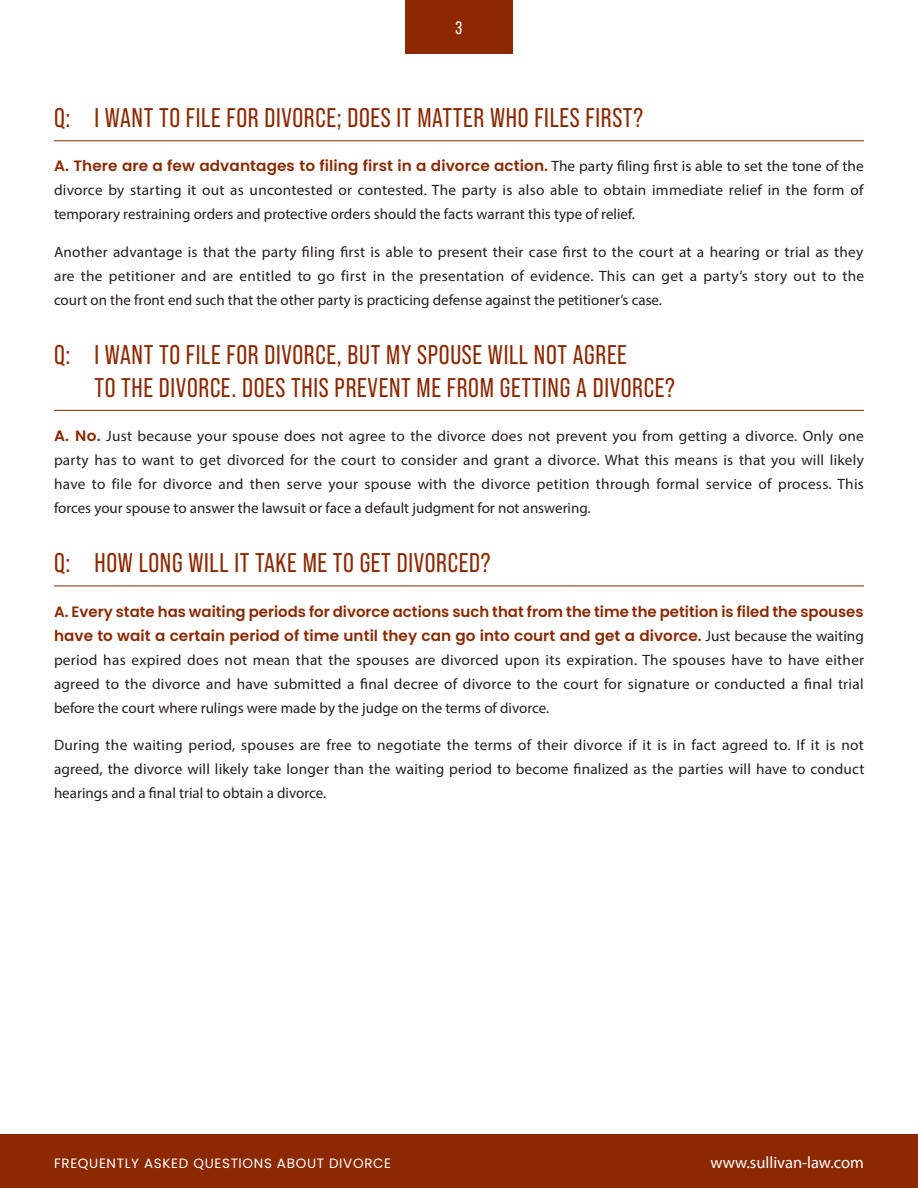
<style>
.page{position:relative;width:918px;height:1188px;background:#fff}
.page>*{position:absolute;margin:0;border:0;box-sizing:border-box;transform-origin:0 0}
.t1{font:27px/32.4px "Bebas Neue Pro";letter-spacing:.025em;color:#8d2902}
.t2{font:18px "Bebas Neue Pro";color:#fff}
.t3{font:16.5px "Myriad Pro";color:#fff}
.t4{font:15px/24px "Myriad Pro";color:#231f20;text-align:justify}
.t5{font:600 15px/24px "Poppins";letter-spacing:.005em;color:#8d2902}
.t6{font:13.5px "Poppins";letter-spacing:.05em;color:#fff}
.s1{font-family:"Myriad Pro";font-weight:400;color:#231f20}
.s2{font-family:"Poppins";font-weight:600;color:#8d2902}
</style>
<div class="page">
<div style="left:405px;top:0;width:108px;height:54px;background:#8d2902"></div>
<div style="left:0;top:1134px;width:918px;height:54px;background:#8d2902"></div>
<hr style="left:54px;top:141px;width:810px;height:1px;background:#8d2902">
<hr style="left:54px;top:410px;width:810px;height:1px;background:#8d2902">
<hr style="left:54px;top:586px;width:810px;height:1px;background:#8d2902">
<p class="t2" style="left:456px;top:18px;width:8px">3</p>
<h1 class="t1" style="left:54px;top:101px;width:591px">Q: I WANT TO FILE FOR DIVORCE; DOES IT MATTER WHO FILES FIRST?</h1>
<p class="t5" style="left:54px;top:154px;width:811px">A. There are a few advantages to filing first in a divorce action. <span class="s1">The party filing first is able to set the tone of the</span></p>
<p class="t4" style="left:54px;top:178px;width:811px">divorce by starting it out as uncontested or contested. The party is also able to obtain immediate relief in the form of temporary restraining orders and protective orders should the facts warrant this type of relief.</p>
<p class="t4" style="left:54px;top:240px;width:812px">Another advantage is that the party filing first is able to present their case first to the court at a hearing or trial as they are the petitioner and are entitled to go first in the presentation of evidence. This can get a party’s story out to the court on the front end such that the other party is practicing defense against the petitioner’s case.</p>
<h1 class="t1" style="left:94px;top:339px;width:582px;text-indent:-40px">Q: I WANT TO FILE FOR DIVORCE, BUT MY SPOUSE WILL NOT AGREE<br>TO THE DIVORCE. DOES THIS PREVENT ME FROM GETTING A DIVORCE?</h1>
<p class="t4" style="left:54px;top:424px;width:812px"><span class="s2">A. No.</span> Just because your spouse does not agree to the divorce does not prevent you from getting a divorce. Only one party has to want to get divorced for the court to consider and grant a divorce. What this means is that you will likely have to file for divorce and then serve your spouse with the divorce petition through formal service of process. This forces your spouse to answer the lawsuit or face a default judgment for not answering.</p>
<h1 class="t1" style="left:54px;top:547px;width:438px">Q: HOW LONG WILL IT TAKE ME TO GET DIVORCED?</h1>
<p class="t5" style="left:54px;top:599px;width:811px">A. Every state has waiting periods for divorce actions such that from the time the petition is filed the spouses have to wait a certain period of time until they can go into court and get a divorce. <span class="s1">Just because the waiting</span></p>
<p class="t4" style="left:54px;top:647px;width:812px">period has expired does not mean that the spouses are divorced upon its expiration. The spouses have to have either agreed to the divorce and have submitted a final decree of divorce to the court for signature or conducted a final trial before the court where rulings were made by the judge on the terms of divorce.</p>
<p class="t4" style="left:54px;top:733px;width:812px">During the waiting period, spouses are free to negotiate the terms of their divorce if it is in fact agreed to. If it is not agreed, the divorce will likely take longer than the waiting period to become finalized as the parties will have to conduct hearings and a final trial to obtain a divorce.</p>
<p class="t6" style="left:54px;top:1156px;width:339px">FREQUENTLY ASKED QUESTIONS ABOUT DIVORCE</p>
<p class="t3" style="left:710px;top:1153px;width:155px">www.sullivan-law.com</p>
</div>
